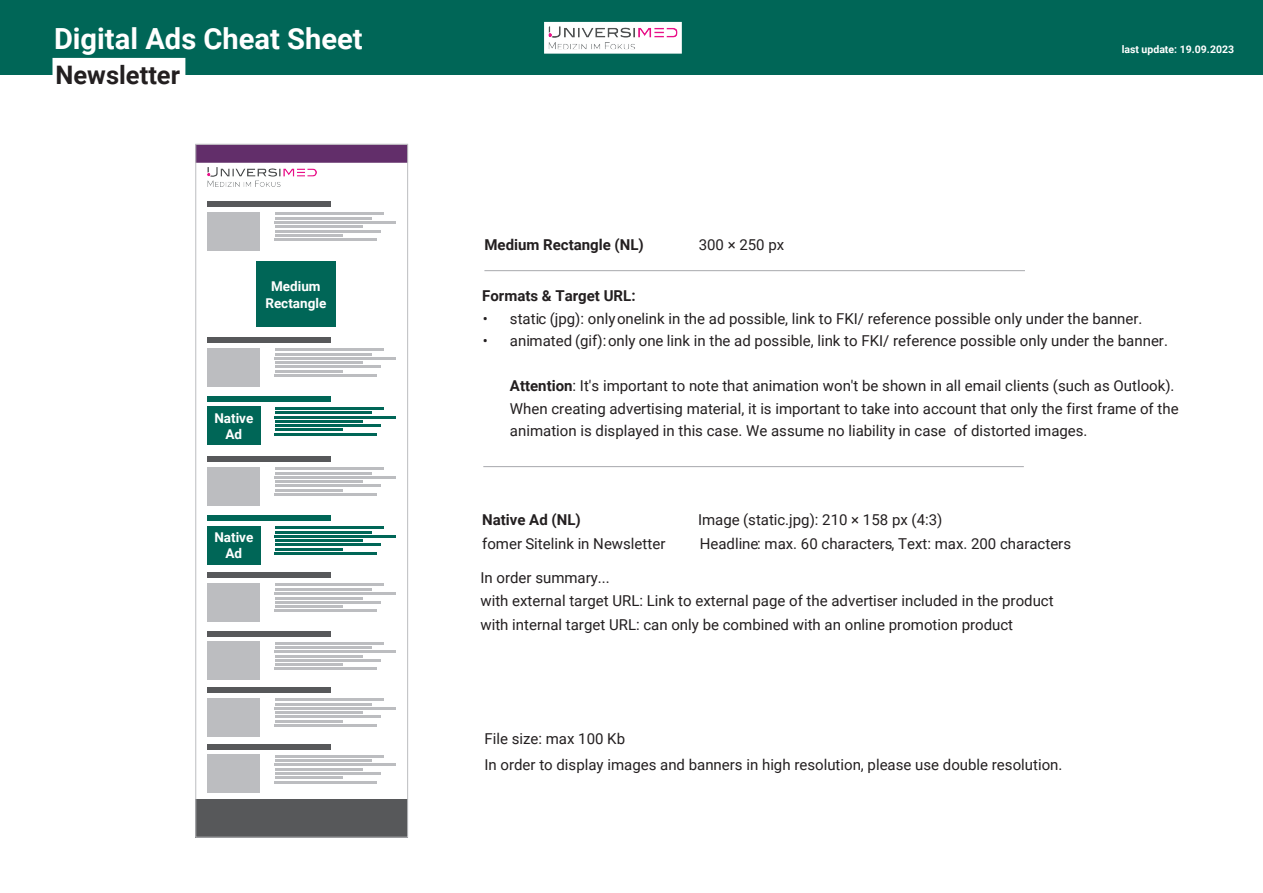
<style>
.page{position:relative;width:1263px;height:893px;background:#fff}
.page>*{position:absolute;margin:0;border:0;box-sizing:border-box;transform-origin:0 0}
.t1{font:700 29.1px "Roboto";color:#fff}
.t2{font:700 25.5px "Roboto";color:#231f20}
.t3{font:15px/22.5px "Roboto";color:#231f20}
.t4{font:15px/23.5px "Roboto";color:#231f20}
.t5{font:700 15px "Roboto";color:#231f20}
.t6{font:700 15px "Roboto";color:#231f20}
.t7{font:700 13.5px/16.2px "Roboto";color:#fff;text-align:center}
.t8{font:700 10.5px "Roboto";color:#fff}
.s1{font-style:inherit}
.s2{font-weight:700}
</style>
<div class="page">
<div style="left:0;top:0;width:1263px;height:74px;background:#006657"></div>
<svg style="left:544px;top:21px;width:138px;height:33px;background:#e6e4e7"></svg>
<div style="left:54px;top:59px;width:130px;height:30px;background:#fff"></div>
<div style="left:52px;top:58px;width:133px;height:33px;border:3px solid #fff"></div>
<div style="left:195px;top:799px;width:213px;height:38px;background:#57585a"></div>
<div style="left:207px;top:201px;width:124px;height:6px;background:#57585a"></div>
<hr style="left:275px;top:212px;width:109px;height:3px;background:#bcbdc0">
<hr style="left:275px;top:217px;width:97px;height:3px;background:#bcbdc0">
<hr style="left:275px;top:221px;width:121px;height:3px;background:#bcbdc0">
<hr style="left:275px;top:225px;width:88px;height:3px;background:#bcbdc0">
<hr style="left:275px;top:230px;width:105px;height:2px;background:#bcbdc0">
<hr style="left:275px;top:234px;width:68px;height:3px;background:#bcbdc0">
<hr style="left:275px;top:238px;width:102px;height:3px;background:#bcbdc0">
<div style="left:207px;top:212px;width:53px;height:39px;background:#bcbdc0"></div>
<div style="left:207px;top:337px;width:124px;height:6px;background:#57585a"></div>
<hr style="left:275px;top:348px;width:109px;height:3px;background:#bcbdc0">
<hr style="left:275px;top:353px;width:97px;height:2px;background:#bcbdc0">
<hr style="left:275px;top:357px;width:121px;height:3px;background:#bcbdc0">
<hr style="left:275px;top:361px;width:88px;height:3px;background:#bcbdc0">
<hr style="left:275px;top:365px;width:105px;height:3px;background:#bcbdc0">
<hr style="left:275px;top:370px;width:68px;height:2px;background:#bcbdc0">
<hr style="left:275px;top:374px;width:102px;height:3px;background:#bcbdc0">
<div style="left:207px;top:348px;width:53px;height:39px;background:#bcbdc0"></div>
<div style="left:207px;top:572px;width:124px;height:6px;background:#57585a"></div>
<hr style="left:275px;top:583px;width:109px;height:3px;background:#bcbdc0">
<hr style="left:275px;top:588px;width:97px;height:3px;background:#bcbdc0">
<hr style="left:275px;top:592px;width:121px;height:3px;background:#bcbdc0">
<hr style="left:275px;top:597px;width:88px;height:2px;background:#bcbdc0">
<hr style="left:275px;top:601px;width:105px;height:3px;background:#bcbdc0">
<hr style="left:275px;top:605px;width:68px;height:3px;background:#bcbdc0">
<hr style="left:275px;top:609px;width:102px;height:3px;background:#bcbdc0">
<div style="left:207px;top:583px;width:53px;height:39px;background:#bcbdc0"></div>
<div style="left:207px;top:687px;width:124px;height:6px;background:#57585a"></div>
<hr style="left:275px;top:698px;width:109px;height:3px;background:#bcbdc0">
<hr style="left:275px;top:703px;width:97px;height:3px;background:#bcbdc0">
<hr style="left:275px;top:707px;width:121px;height:3px;background:#bcbdc0">
<hr style="left:275px;top:711px;width:88px;height:3px;background:#bcbdc0">
<hr style="left:275px;top:715px;width:105px;height:3px;background:#bcbdc0">
<hr style="left:275px;top:720px;width:68px;height:3px;background:#bcbdc0">
<hr style="left:275px;top:724px;width:102px;height:3px;background:#bcbdc0">
<div style="left:207px;top:698px;width:53px;height:39px;background:#bcbdc0"></div>
<div style="left:207px;top:744px;width:124px;height:5px;background:#57585a"></div>
<hr style="left:275px;top:755px;width:109px;height:2px;background:#bcbdc0">
<hr style="left:275px;top:759px;width:97px;height:3px;background:#bcbdc0">
<hr style="left:275px;top:763px;width:121px;height:3px;background:#bcbdc0">
<hr style="left:275px;top:768px;width:88px;height:3px;background:#bcbdc0">
<hr style="left:275px;top:772px;width:105px;height:3px;background:#bcbdc0">
<hr style="left:275px;top:776px;width:68px;height:3px;background:#bcbdc0">
<hr style="left:275px;top:780px;width:102px;height:3px;background:#bcbdc0">
<div style="left:207px;top:754px;width:53px;height:39px;background:#bcbdc0"></div>
<div style="left:207px;top:631px;width:124px;height:5px;background:#57585a"></div>
<hr style="left:275px;top:642px;width:109px;height:2px;background:#bcbdc0">
<hr style="left:275px;top:646px;width:97px;height:3px;background:#bcbdc0">
<hr style="left:275px;top:650px;width:121px;height:3px;background:#bcbdc0">
<hr style="left:275px;top:655px;width:88px;height:3px;background:#bcbdc0">
<hr style="left:275px;top:659px;width:105px;height:3px;background:#bcbdc0">
<hr style="left:275px;top:663px;width:68px;height:3px;background:#bcbdc0">
<hr style="left:275px;top:667px;width:102px;height:3px;background:#bcbdc0">
<div style="left:207px;top:641px;width:53px;height:39px;background:#bcbdc0"></div>
<div style="left:207px;top:456px;width:124px;height:6px;background:#57585a"></div>
<hr style="left:275px;top:467px;width:109px;height:3px;background:#bcbdc0">
<hr style="left:275px;top:472px;width:97px;height:3px;background:#bcbdc0">
<hr style="left:275px;top:476px;width:121px;height:3px;background:#bcbdc0">
<hr style="left:275px;top:480px;width:88px;height:3px;background:#bcbdc0">
<hr style="left:275px;top:484px;width:105px;height:3px;background:#bcbdc0">
<hr style="left:275px;top:489px;width:68px;height:3px;background:#bcbdc0">
<hr style="left:275px;top:493px;width:102px;height:3px;background:#bcbdc0">
<div style="left:207px;top:467px;width:53px;height:39px;background:#bcbdc0"></div>
<div style="left:195px;top:145px;width:213px;height:18px;background:#622e6a"></div>
<img style="left:207px;top:167px;width:110px;height:19px">
<div style="left:195px;top:144px;width:213px;height:693px;border:1px solid #bcbdc0"></div>
<div style="left:207px;top:396px;width:124px;height:6px;background:#006657"></div>
<hr style="left:275px;top:407px;width:109px;height:3px;background:#006657">
<hr style="left:275px;top:411px;width:97px;height:3px;background:#006657">
<hr style="left:275px;top:416px;width:121px;height:3px;background:#006657">
<hr style="left:275px;top:420px;width:88px;height:3px;background:#006657">
<hr style="left:275px;top:424px;width:105px;height:3px;background:#006657">
<hr style="left:275px;top:428px;width:68px;height:3px;background:#006657">
<hr style="left:275px;top:433px;width:102px;height:3px;background:#006657">
<div style="left:207px;top:406px;width:53px;height:39px;background:#006657"></div>
<div style="left:207px;top:515px;width:124px;height:6px;background:#006657"></div>
<hr style="left:275px;top:526px;width:109px;height:3px;background:#006657">
<hr style="left:275px;top:531px;width:97px;height:3px;background:#006657">
<hr style="left:275px;top:535px;width:121px;height:3px;background:#006657">
<hr style="left:275px;top:539px;width:88px;height:3px;background:#006657">
<hr style="left:275px;top:543px;width:105px;height:3px;background:#006657">
<hr style="left:275px;top:548px;width:68px;height:3px;background:#006657">
<hr style="left:275px;top:552px;width:102px;height:3px;background:#006657">
<div style="left:207px;top:526px;width:53px;height:39px;background:#006657"></div>
<div style="left:256px;top:262px;width:79px;height:65px;background:#006657"></div>
<hr style="left:484px;top:270px;width:541px;height:1px;background:#a8a9ad">
<hr style="left:483px;top:466px;width:541px;height:1px;background:#a8a9ad">
<h1 class="t1" style="left:54px;top:18px;width:310px">Digital Ads Cheat Sheet</h1>
<h2 class="t2" style="left:56px;top:57px;width:126px">Newsletter</h2>
<p class="t7" style="left:265px;top:278px;width:62px">Medium<br>Rectangle</p>
<p class="t7" style="left:214px;top:410px;width:40px">Native<br>Ad</p>
<p class="t7" style="left:214px;top:529px;width:40px">Native<br>Ad</p>
<p class="t8" style="left:1122px;top:42px;width:114px">last update: 19.09.2023</p>
<p class="t5" style="left:484px;top:235px;width:161px">Medium Rectangle (NL)</p>
<p class="t4" style="left:699px;top:233px;width:87px">300 × 250 px</p>
<p class="t6" style="left:482px;top:285px;width:155px">Formats &amp; Target URL:</p>
<p class="t3" style="left:483px;top:307px;width:661px"><span class="s1">•</span> static (jpg): only onelink in the ad possible, link to FKI/ reference possible only under the banner.</p>
<p class="t3" style="left:483px;top:329px;width:686px"><span class="s1">•</span> animated (gif): only one link in the ad possible, link to FKI/ reference possible only under the banner.</p>
<p class="t3" style="left:510px;top:374px;width:670px"><span class="s2">Attention</span>: It's important to note that animation won't be shown in all email clients (such as Outlook).<br>When creating advertising material, it is important to take into account that only the first frame of the animation is displayed in this case. We assume no liability in case of distorted images.</p>
<p class="t4" style="left:482px;top:508px;width:185px"><span class="s2">Native Ad (NL)<br></span><span class="s1">fomer</span> Sitelink in Newsletter</p>
<p class="t4" style="left:698px;top:508px;width:375px"><span class="s1">Image</span> (stati<span class="s1">c</span>.jpg): 210 × 158 px (4:3)<br><span class="s1">Headline</span>: max. 60 <span class="s1">characters</span>, Text: max. 200 <span class="s1">characters</span></p>
<p class="t3" style="left:480px;top:566px;width:575px;line-height:23.2px">In order summary...<br>with external target URL: Link to external page of the advertiser included in the product with internal target URL: can only be combined with an online promotion product</p>
<p class="t3" style="left:484px;top:724px;width:579px;line-height:26.5px">File size: max 100 Kb<br>In order to display images and banners in high resolution, please use double resolution.</p>
</div>
